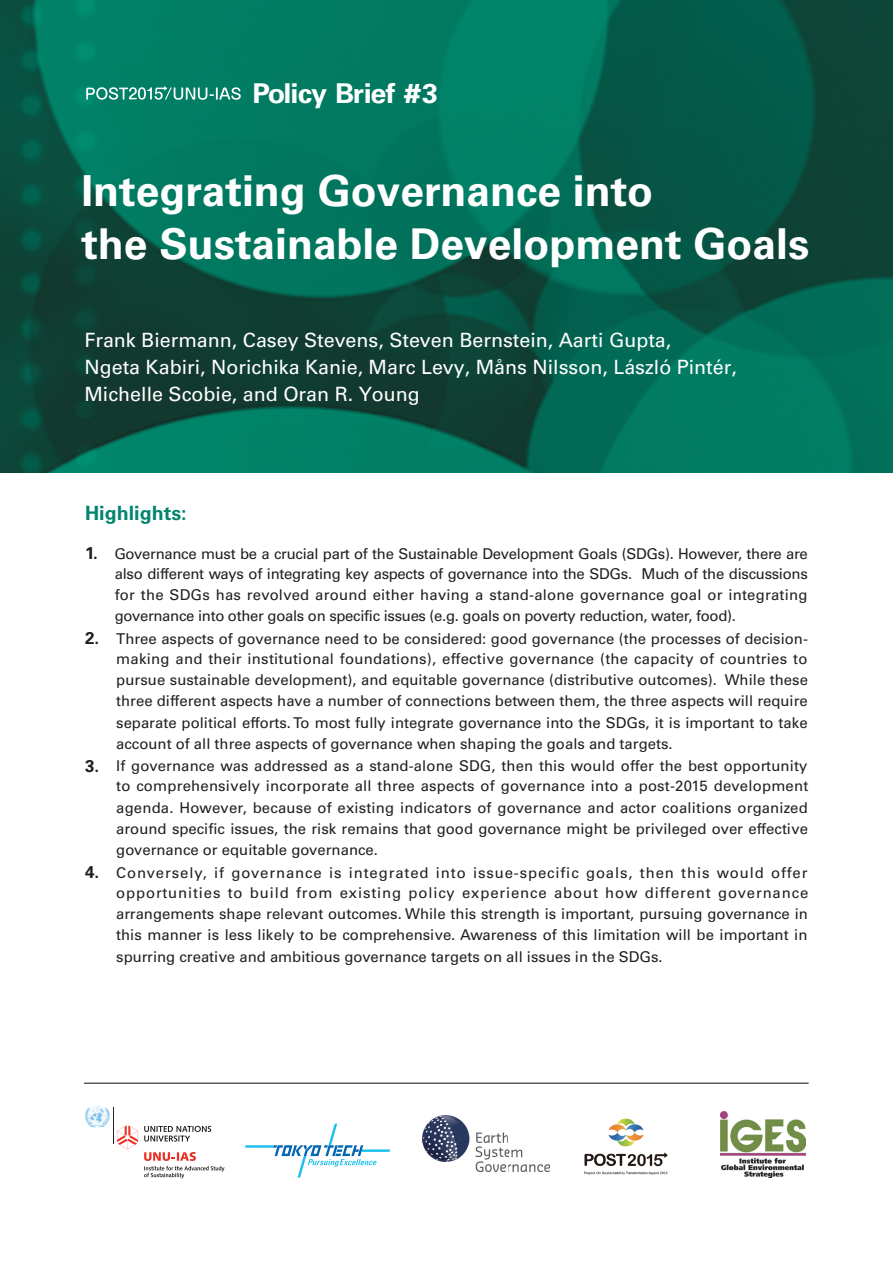
<style>
.page{position:relative;width:893px;height:1263px;background:#fff}
.page>*{position:absolute;margin:0;border:0;box-sizing:border-box;transform-origin:0 0}
.t1{font:700 42.45px/53.1px "Univers LT Std";color:#fff}
.t2{font:700 27.3px "Univers LT Std";letter-spacing:-.035em;color:#fff;scale:1.05 1}
.t3{font:19.65px/26.5px "Univers LT Std";color:#fff}
.t4{font:700 19.65px "Univers LT Std";color:#00856f}
.t5{font:14.85px/21.3px "Univers LT Std";color:#231f20;text-align:justify}
.t6{font:14.85px "Univers LT Std";letter-spacing:-.02em;color:#231f20}
.t7{font:14.85px "Univers LT Std";letter-spacing:.06em;color:#231f20}
.s1{font-weight:700;font-size:16.95px}
.s2{font-family:"Koz Min Pro";font-size:16.95px}
</style>
<div class="page">
<svg style="left:245px;top:1124px;width:145px;height:53px"></svg>
<hr style="left:113px;top:1107px;width:1px;height:36px;background:#231f20">
<svg style="left:85px;top:1106px;width:25px;height:22px"></svg>
<svg style="left:117px;top:1125px;width:21px;height:24px"></svg>
<svg style="left:144px;top:1126px;width:67px;height:15px"></svg>
<svg style="left:144px;top:1152px;width:81px;height:26px"></svg>
<img style="left:423px;top:1115px;width:127px;height:57px">
<img style="left:584px;top:1118px;width:84px;height:57px">
<hr style="left:84px;top:1083px;width:724px;height:1px;background:#231f20">
<img style="left:720px;top:1111px;width:86px;height:66px">
<img style="left:0;top:0;width:893px;height:472px">
<svg style="left:174px;top:87px;width:67px;height:13px"></svg>
<svg style="left:165px;top:87px;width:7px;height:13px"></svg>
<svg style="left:86px;top:86px;width:81px;height:14px"></svg>
<h2 class="t2" style="left:252px;top:77px;width:178px">Policy Brief #3</h2>
<h1 class="t1" style="left:81px;top:164px;width:729px">Integrating Governance into<br>the Sustainable Development Goals</h1>
<h3 class="t3" style="left:84px;top:327px;width:654px">Frank Biermann, Casey Stevens, Steven Bernstein, Aarti Gupta,<br>Ngeta Kabiri, Norichika Kanie, Marc Levy, Måns Nilsson, László Pintér,<br>Michelle Scobie, and Oran R. Young</h3>
<h3 class="t4" style="left:85px;top:501px;width:103px">Highlights:</h3>
<p class="t6" style="left:85px;top:544px;width:724px"><span class="s1">1.</span> Governance must be a crucial part of the Sustainable Development Goals (SDGs). However, there are</p>
<p class="t6" style="left:115px;top:565px;width:695px">also different ways of integrating key aspects of governance into the SDGs. Much of the discussions</p>
<p class="t5" style="left:115px;top:584px;width:694px">for the SDGs has revolved around either having a stand-alone governance goal or integrating</p>
<p class="t6" style="left:115px;top:607px;width:623px">governance into other goals on specific issues (e.g. goals on poverty reduction, water, food).</p>
<p class="t5" style="left:85px;top:628px;width:724px"><span class="s1">2.</span><span class="s2">　</span> Three aspects of governance need to be considered: good governance (the processes of decision-</p>
<p class="t5" style="left:116px;top:648px;width:693px">making and their institutional foundations), effective governance (the capacity of countries to</p>
<p class="t5" style="left:116px;top:669px;width:693px">pursue sustainable development), and equitable governance (distributive outcomes). While these</p>
<p class="t5" style="left:116px;top:690px;width:693px">three different aspects have a number of connections between them, the three aspects will require</p>
<p class="t5" style="left:116px;top:712px;width:693px">separate political efforts. To most fully integrate governance into the SDGs, it is important to take</p>
<p class="t5" style="left:116px;top:733px;width:558px">account of all three aspects of governance when shaping the goals and targets.</p>
<p class="t5" style="left:85px;top:755px;width:724px"><span class="s1">3.</span><span class="s2">　</span> If governance was addressed as a stand-alone SDG, then this would offer the best opportunity</p>
<p class="t5" style="left:116px;top:776px;width:693px">to comprehensively incorporate all three aspects of governance into a post-2015 development</p>
<p class="t5" style="left:116px;top:797px;width:693px">agenda. However, because of existing indicators of governance and actor coalitions organized</p>
<p class="t5" style="left:116px;top:818px;width:693px">around specific issues, the risk remains that good governance might be privileged over effective</p>
<p class="t5" style="left:116px;top:839px;width:263px">governance or equitable governance.</p>
<p class="t7" style="left:85px;top:863px;width:724px"><span class="s1">4.</span><span class="s2">　</span> Conversely, if governance is integrated into issue-specific goals, then this would offer</p>
<p class="t5" style="left:116px;top:882px;width:694px">opportunities to build from existing policy experience about how different governance arrangements shape relevant outcomes. While this strength is important, pursuing governance in this manner is less likely to be comprehensive. Awareness of this limitation will be important in spurring creative and ambitious governance targets on all issues in the SDGs.</p>
</div>
